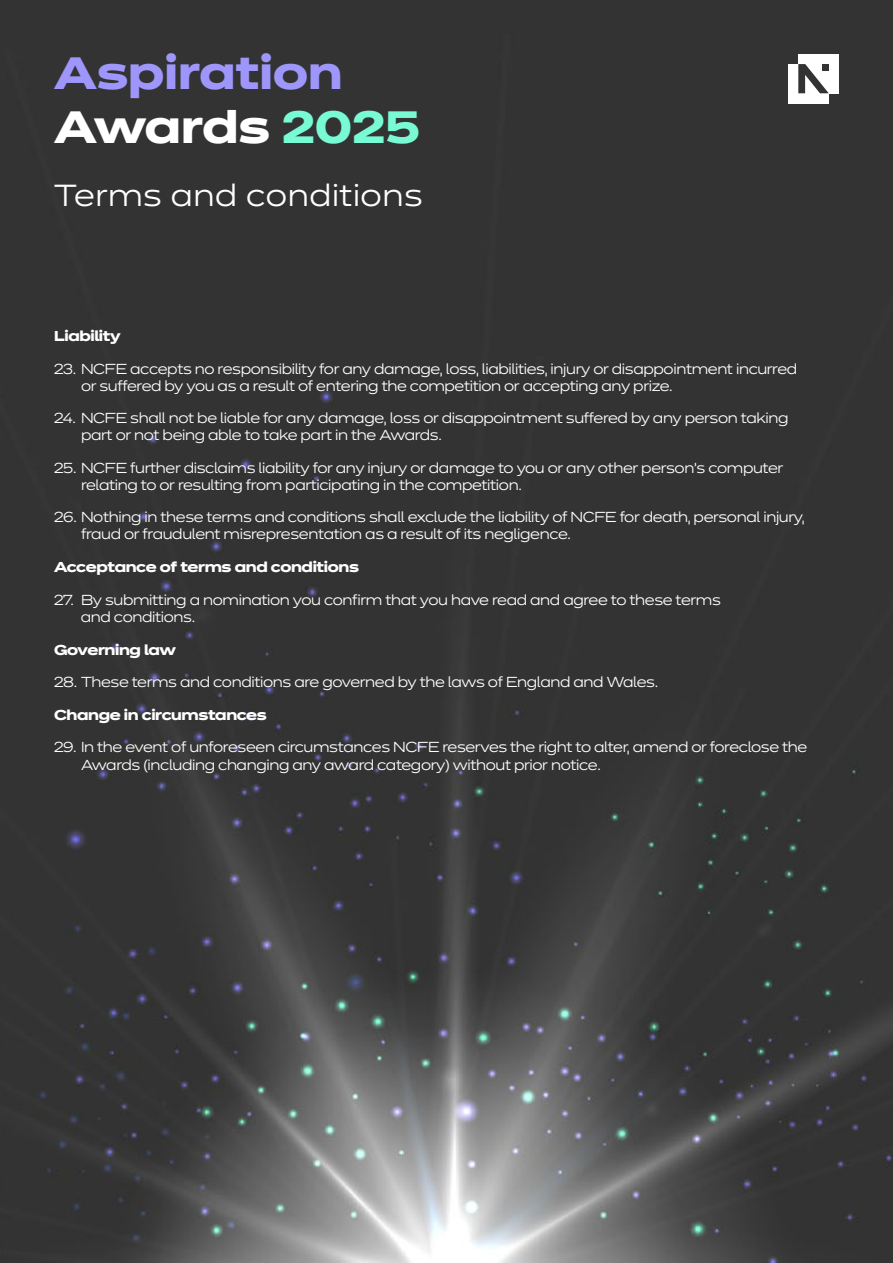
<style>
.page{position:relative;width:893px;height:1263px;background:#fff}
.page>*{position:absolute;margin:0;border:0;box-sizing:border-box;transform-origin:0 0}
.t1{font:700 45px/54px "Dinamit";color:#9e96fa}
.t2{font:300 30px "Dinamit";letter-spacing:.02em;color:#fff}
.t3{font:300 14.25px/17.2px "Dinamit";letter-spacing:-.025em;color:#fff}
.t4{font:700 14.25px "Dinamit";letter-spacing:-.025em;color:#fff}
.s1{color:#fff}
.s2{color:#78fad4}
</style>
<div class="page">
<img style="left:0;top:0;width:893px;height:1263px">
<div style="left:788px;top:64px;width:41px;height:39px;background:#fff"></div>
<div style="left:798px;top:54px;width:41px;height:39px;background:#fff"></div>
<svg style="left:798px;top:64px;width:31px;height:29px"></svg>
<div style="left:822px;top:64px;width:7px;height:7px;background:#333"></div>
<h1 class="t1" style="left:54px;top:41px;width:367px">Aspiration<br><span class="s1">Awards</span> <span class="s2">2025</span></h1>
<h2 class="t2" style="left:54px;top:171px;width:370px">Terms and conditions</h2>
<p class="t4" style="left:54px;top:324px;width:68px">Liability</p>
<p class="t3" style="left:81px;top:358px;width:718px;text-indent:-27px">23. NCFE accepts no responsibility for any damage, loss, liabilities, injury or disappointment incurred or suffered by you as a result of entering the competition or accepting any prize.</p>
<p class="t3" style="left:81px;top:408px;width:709px;text-indent:-27px">24. NCFE shall not be liable for any damage, loss or disappointment suffered by any person taking part or not being able to take part in the Awards.</p>
<p class="t3" style="left:81px;top:457px;width:704px;text-indent:-27px">25. NCFE further disclaims liability for any injury or damage to you or any other person’s computer relating to or resulting from participating in the competition.</p>
<p class="t3" style="left:81px;top:507px;width:725px;text-indent:-27px">26. Nothing in these terms and conditions shall exclude the liability of NCFE for death, personal injury, fraud or fraudulent misrepresentation as a result of its negligence.</p>
<p class="t4" style="left:54px;top:555px;width:306px">Acceptance of terms and conditions</p>
<p class="t3" style="left:81px;top:589px;width:641px;text-indent:-27px">27. By submitting a nomination you confirm that you have read and agree to these terms and conditions.</p>
<p class="t4" style="left:54px;top:637px;width:124px">Governing law</p>
<p class="t3" style="left:54px;top:672px;width:606px">28. These terms and conditions are governed by the laws of England and Wales.</p>
<p class="t4" style="left:54px;top:703px;width:214px">Change in circumstances</p>
<p class="t3" style="left:81px;top:737px;width:728px;text-indent:-27px">29. In the event of unforeseen circumstances NCFE reserves the right to alter, amend or foreclose the<br>Awards (including changing any award category) without prior notice.</p>
</div>
